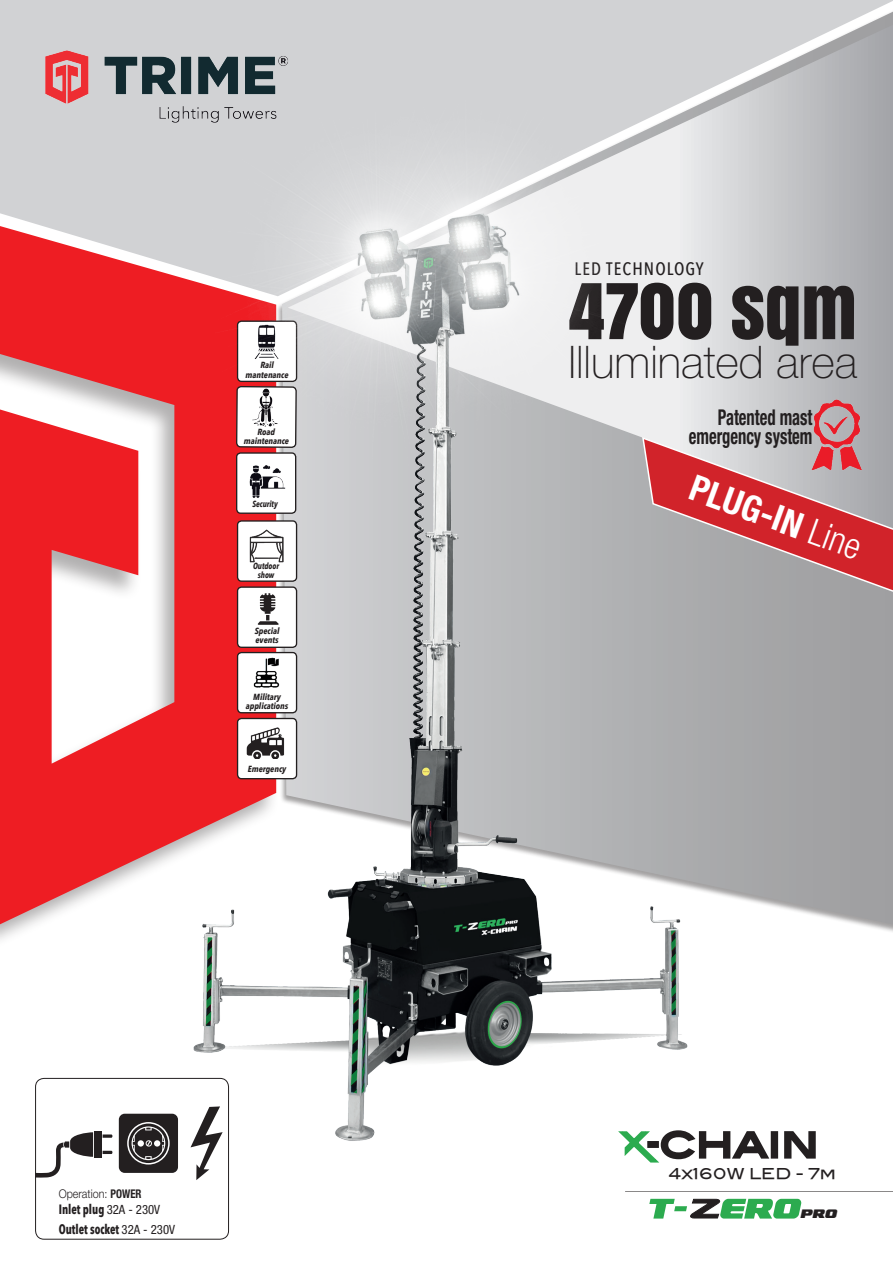
<style>
.page{position:relative;width:893px;height:1263px;background:#fff}
.page>*{position:absolute;margin:0;border:0;box-sizing:border-box;transform-origin:0 0}
.t1{font:900 706.5px "Gotham";color:#fff}
.t2{font:72px "Anton";color:#231f20}
.t3{font:100 45px "Helvetica Neue LT Pro";color:#231f20}
.t4{font:700 condensed 36px "Helvetica Neue LT Pro";color:#fff}
.t5{font:700 condensed 21.75px/19.5px "Helvetica Neue LT Std";color:#231f20;text-align:right;scale:.76 1}
.t6{font:500 18px "Avenir Next Condensed";letter-spacing:.06em;color:#231f20}
.t7{font:italic 15.15px "Federal Escort Semi";color:#231f20}
.t8{font:15px "Blair Md ITCTT Medium";color:#231f20}
.t9{font:700 13.5px/19.5px "Avenir Next Condensed";color:#231f20;scale:.85 1}
.t10{font:300 12px "Helvetica Neue LT Pro";color:#231f20;scale:.9 1}
.t11{font:italic 700 8.85px/8.9px "Avenir Next Condensed";color:#231f20;text-align:center}
.t12{font:italic 700 8.85px/8.9px "Avenir Next Condensed";color:#231f20;text-align:center;scale:.9 1}
.s1{font-weight:700;font-stretch:condensed}
.s2{font-family:"Helvetica Neue LT Std";font-weight:400;font-stretch:condensed;font-size:12.75px}
.s3{font-weight:300}
</style>
<div class="page">
<svg style="left:0;top:296px;width:25px;height:628px;fill:#ee1d23"></svg>
<svg style="left:0;top:0;width:893px;height:296px;fill:#d1d2d4"></svg>
<svg style="left:810px;top:4px;width:83px;height:924px"></svg>
<svg style="left:810px;top:25px;width:83px;height:411px"></svg>
<div style="left:35px;top:1078px;width:194px;height:161px;border:1px solid #231f20;border-radius:9px"></div>
<svg style="left:119px;top:1153px;width:59px;height:20px"></svg>
<svg style="left:35px;top:1153px;width:58px;height:25px"></svg>
<div style="left:94px;top:1131px;width:8px;height:26px;background:#231f20"></div>
<svg style="left:196px;top:1153px;width:16px;height:27px"></svg>
<img style="left:810px;top:397px;width:54px;height:39px">
<svg style="left:810px;top:436px;width:83px;height:311px"></svg>
<img style="left:25px;top:0;width:785px;height:1153px">
<svg style="left:618px;top:1129px;width:153px;height:34px"></svg>
<div style="left:771px;top:1131px;width:7px;height:27px;background:#231f20"></div>
<svg style="left:783px;top:1129px;width:33px;height:30px"></svg>
<svg style="left:649px;top:1198px;width:152px;height:21px"></svg>
<hr style="left:625px;top:1191px;width:268px;height:1px;background:#231f20">
<p class="t11" style="left:246px;top:361px;width:44px;line-height:9.3px">Rail mantenance</p>
<p class="t11" style="left:244px;top:428px;width:47px">Road maintenance</p>
<p class="t12" style="left:252px;top:500px;width:30px">Security</p>
<p class="t12" style="left:253px;top:561px;width:30px">Outdoor show</p>
<p class="t11" style="left:255px;top:627px;width:26px;text-align:left">Special events</p>
<p class="t11" style="left:246px;top:692px;width:44px;line-height:9.3px">Military applications</p>
<p class="t11" style="left:248px;top:764px;width:40px">Emergency</p>
<h3 class="t10" style="left:59px;top:1186px;width:94px">Operation: <span class="s1">POWER</span></h3>
<h3 class="t9" style="left:59px;top:1199px;width:138px">Inlet plug <span class="s2">32A - 230V<br></span>Outlet socket <span class="s2">32A - 230V</span></h3>
<h3 class="t6" style="left:575px;top:258px;width:131px">LED TECHNOLOGY</h3>
<h2 class="t2" style="left:568px;top:254px;width:290px">4700 sqm</h2>
<h3 class="t3" style="left:568px;top:335px;width:290px">Illuminated area</h3>
<h1 class="t1" style="left:470px;top:141px;width:468px">T</h1>
<h3 class="t5" style="left:689px;top:407px;width:164px">Patented mast emergency system</h3>
<h3 class="t4" style="left:698px;top:466px;width:181px;rotate:20deg">PLUG-IN <span class="s3">Line</span></h3>
<h3 class="t8" style="left:669px;top:1161px;width:169px">4x160W LED - 7m</h3>
<h3 class="t7" style="left:800px;top:1206px;width:38px">PRO</h3>
</div>
